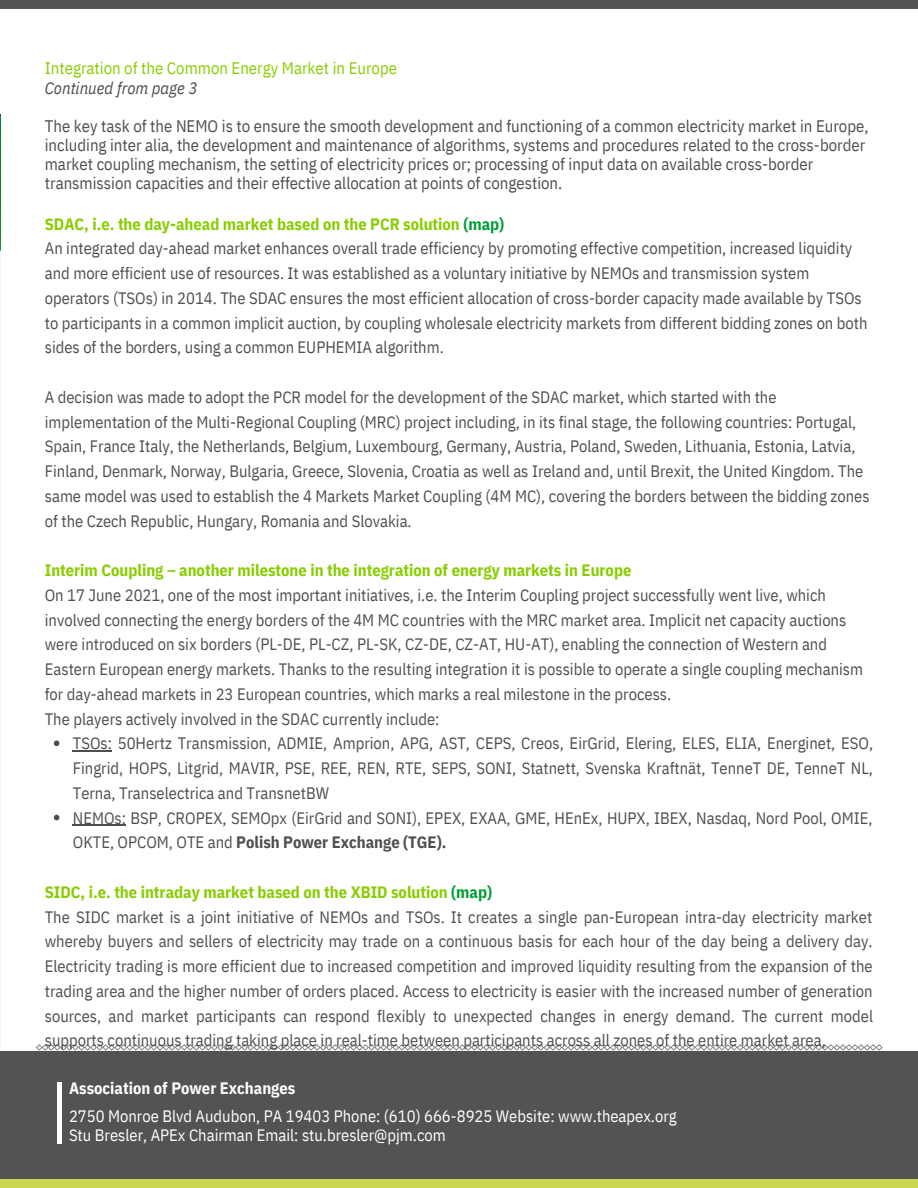
<style>
.page{position:relative;width:918px;height:1188px;background:#fff}
.page>*{position:absolute;margin:0;border:0;box-sizing:border-box;transform-origin:0 0}
.t1{font:16.65px/19.2px "IBM Plex Sans Cond";color:#4f4f4f}
.t2{font:16.65px "IBM Plex Sans Cond";color:#89ce01}
.t3{font:italic 16.65px "IBM Plex Sans Cond";color:#4f4f4f}
.t4{font:16.5px/24.8px "IBM Plex Sans Cond";color:#4f4f4f}
.t5{font:16.5px/19.2px "IBM Plex Sans Cond";color:#fff}
.t6{font:700 16.5px "IBM Plex Sans Cond";color:#88cd00}
.t7{font:700 16.5px "IBM Plex Sans Cond";color:#fff}
.s1{font-weight:700;color:#88cd00}
.s2{font-weight:700;color:#009e36}
.s3{font-weight:700}
</style>
<div class="page">
<hr style="left:0;top:249px;width:1px;height:928px;background:#f6f6f6">
<hr style="left:0;top:115px;width:1px;height:135px;background:#009e36">
<div style="left:0;top:0;width:918px;height:9px;background:#535353"></div>
<div style="left:0;top:1179px;width:918px;height:9px;background:#ccd754"></div>
<div style="left:1px;top:1051px;width:917px;height:128px;background:#535353"></div>
<hr style="left:57px;top:1082px;width:4px;height:62px;background:#fff">
<svg style="left:36px;top:1044px;width:847px;height:7px"></svg>
<svg style="left:54px;top:740px;width:5px;height:6px"></svg>
<hr style="left:73px;top:751px;width:39px;height:1px;background:#4f4f4f">
<svg style="left:54px;top:815px;width:5px;height:5px"></svg>
<hr style="left:73px;top:825px;width:53px;height:1px;background:#4f4f4f">
<p class="t2" style="left:45px;top:56px;width:354px">Integration of the Common Energy Market in Europe</p>
<p class="t3" style="left:45px;top:75px;width:154px">Continued from page 3</p>
<p class="t1" style="left:45px;top:115px;width:825px">The key task of the NEMO is to ensure the smooth development and functioning of a common electricity market in Europe, including inter alia, the development and maintenance of algorithms, systems and procedures related to the cross-border market coupling mechanism, the setting of electricity prices or; processing of input data on available cross-border transmission capacities and their effective allocation at points of congestion.</p>
<p class="t4" style="left:45px;top:210px;width:824px"><span class="s1">SDAC, i.e. the day-ahead market based on the PCR solution</span> <span class="s2">(map)<br></span>An integrated day-ahead market enhances overall trade efficiency by promoting effective competition, increased liquidity and more efficient use of resources. It was established as a voluntary initiative by NEMOs and transmission system operators (TSOs) in 2014. The SDAC ensures the most efficient allocation of cross-border capacity made available by TSOs to participants in a common implicit auction, by coupling wholesale electricity markets from different bidding zones on both sides of the borders, using a common EUPHEMIA algorithm.</p>
<p class="t4" style="left:45px;top:383px;width:826px">A decision was made to adopt the PCR model for the development of the SDAC market, which started with the implementation of the Multi-Regional Coupling (MRC) project including, in its final stage, the following countries: Portugal, Spain, France Italy, the Netherlands, Belgium, Luxembourg, Germany, Austria, Poland, Sweden, Lithuania, Estonia, Latvia, Finland, Denmark, Norway, Bulgaria, Greece, Slovenia, Croatia as well as Ireland and, until Brexit, the United Kingdom. The same model was used to establish the 4 Markets Market Coupling (4M MC), covering the borders between the bidding zones of the Czech Republic, Hungary, Romania and Slovakia.</p>
<p class="t6" style="left:45px;top:557px;width:588px">Interim Coupling – another milestone in the integration of energy markets in Europe</p>
<p class="t4" style="left:45px;top:581px;width:820px">On 17 June 2021, one of the most important initiatives, i.e. the Interim Coupling project successfully went live, which involved connecting the energy borders of the 4M MC countries with the MRC market area. Implicit net capacity auctions were introduced on six borders (PL-DE, PL-CZ, PL-SK, CZ-DE, CZ-AT, HU-AT), enabling the connection of Western and Eastern European energy markets. Thanks to the resulting integration it is possible to operate a single coupling mechanism for day-ahead markets in 23 European countries, which marks a real milestone in the process.<br>The players actively involved in the SDAC currently include:</p>
<p class="t4" style="left:73px;top:730px;width:802px">TSOs: 50Hertz Transmission, ADMIE, Amprion, APG, AST, CEPS, Creos, EirGrid, Elering, ELES, ELIA, Energinet, ESO, Fingrid, HOPS, Litgrid, MAVIR, PSE, REE, REN, RTE, SEPS, SONI, Statnett, Svenska Kraftnät, TenneT DE, TenneT NL, Terna, Transelectrica and TransnetBW<br>NEMOs: BSP, CROPEX, SEMOpx (EirGrid and SONI), EPEX, EXAA, GME, HEnEx, HUPX, IBEX, Nasdaq, Nord Pool, OMIE, OKTE, OPCOM, OTE and <span class="s3">Polish Power Exchange (TGE).</span></p>
<p class="t4" style="left:45px;top:878px;width:830px"><span class="s1">SIDC, i.e. the intraday market based on the XBID solution</span> <span class="s2">(map)<br></span>The SIDC market is a joint initiative of NEMOs and TSOs. It creates a single pan-European intra-day electricity market whereby buyers and sellers of electricity may trade on a continuous basis for each hour of the day being a delivery day.<br>Electricity trading is more efficient due to increased competition and improved liquidity resulting from the expansion of the trading area and the higher number of orders placed. Access to electricity is easier with the increased number of generation sources, and market participants can respond flexibly to unexpected changes in energy demand. The current model supports continuous trading taking place in real-time between participants across all zones of the entire market area,</p>
<p class="t7" style="left:69px;top:1075px;width:228px">Association of Power Exchanges</p>
<p class="t5" style="left:69px;top:1105px;width:609px">2750 Monroe Blvd Audubon, PA 19403 Phone: (610) 666-8925 Website: www.theapex.org<br>Stu Bresler, APEx Chairman Email: stu.bresler@pjm.com</p>
</div>
